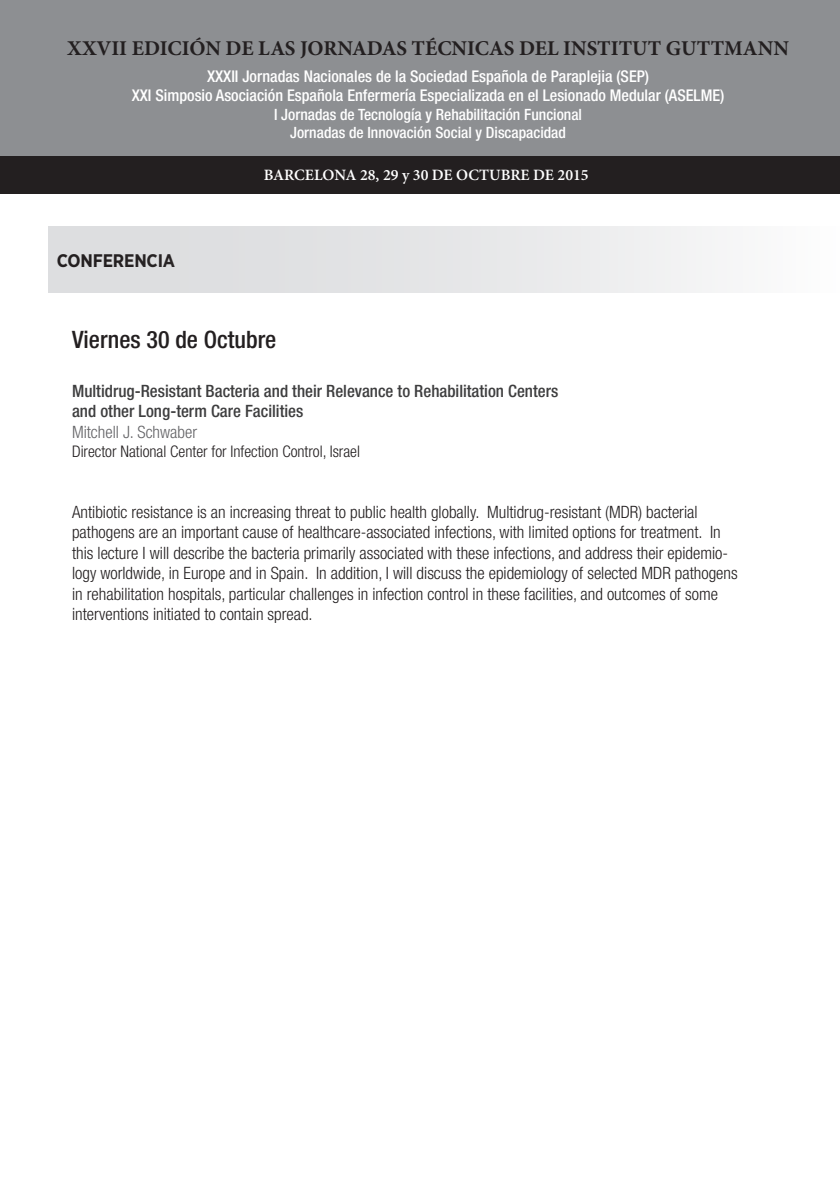
<style>
.page{position:relative;width:840px;height:1191px;background:#fff}
.page>*{position:absolute;margin:0;border:0;box-sizing:border-box;transform-origin:0 0}
.t1{font:500 condensed 24px "Helvetica Neue LT Com";color:#231f20}
.t2{font:700 21px "Minion Pro";color:#231f20}
.t3{font:700 18.2px "Gotham Narrow";letter-spacing:-.01em;color:#231f20}
.t4{font:300 condensed 17px/20.4px "Helvetica Neue LT Com";color:#231f20}
.t5{font:500 condensed 17px/20px "Helvetica Neue LT Com";color:#3e3e3f}
.t6{font:300 condensed 17px "Helvetica Neue LT Com";color:#636366}
.t7{font:500 condensed 16.2px/19.4px "Helvetica Neue LT Com";color:#fff;text-align:center}
.t8{font:300 condensed 16px "Helvetica Neue LT Com";color:#231f20}
.t9{font:600 15.8px "Minion Pro";color:#fff}
.t10{font:500 condensed 15.6px/18.6px "Helvetica Neue LT Com";color:#fff;text-align:center}
</style>
<div class="page">
<div style="left:0;top:0;width:839px;height:176px;background:#8d8f92"></div>
<div style="left:0;top:156px;width:839px;height:37px;background:#231f20"></div>
<div style="left:48px;top:227px;width:791px;height:66px;background:linear-gradient(to right,#d7d8db,#f8f9f9)"></div>
<p class="t2" style="left:67px;top:34px;width:722px">XXVII EDICIÓN DE LAS JORNADAS TÉCNICAS DEL INSTITUT GUTTMANN</p>
<p class="t7" style="left:132px;top:68px;width:594px">XXXII Jornadas Nacionales de la Sociedad Española de Paraplejia (SEP)<br>XXI Simposio Asociación Española Enfermería Especializada en el Lesionado Medular (ASELME)</p>
<p class="t10" style="left:274px;top:107px;width:309px">I Jornadas de Tecnología y Rehabilitación Funcional<br>Jornadas de Innovación Social y Discapacidad</p>
<p class="t9" style="left:264px;top:164px;width:326px">BARCELONA 28, 29 y 30 DE OCTUBRE DE 2015</p>
<p class="t3" style="left:57px;top:249px;width:120px">CONFERENCIA</p>
<h1 class="t1" style="left:72px;top:331px;width:205px">Viernes 30 de Octubre</h1>
<p class="t5" style="left:72px;top:383px;width:487px">Multidrug-Resistant Bacteria and their Relevance to Rehabilitation Centers and other Long-term Care Facilities</p>
<p class="t6" style="left:72px;top:425px;width:126px">Mitchell J. Schwaber</p>
<p class="t8" style="left:72px;top:445px;width:289px">Director National Center for Infection Control, Israel</p>
<p class="t4" style="left:72px;top:504px;width:666px">Antibiotic resistance is an increasing threat to public health globally. Multidrug-resistant (MDR) bacterial pathogens are an important cause of healthcare-associated infections, with limited options for treatment. In this lecture I will describe the bacteria primarily associated with these infections, and address their epidemio&shy;logy worldwide, in Europe and in Spain. In addition, I will discuss the epidemiology of selected MDR pathogens in rehabilitation hospitals, particular challenges in infection control in these facilities, and outcomes of some interventions initiated to contain spread.</p>
</div>
